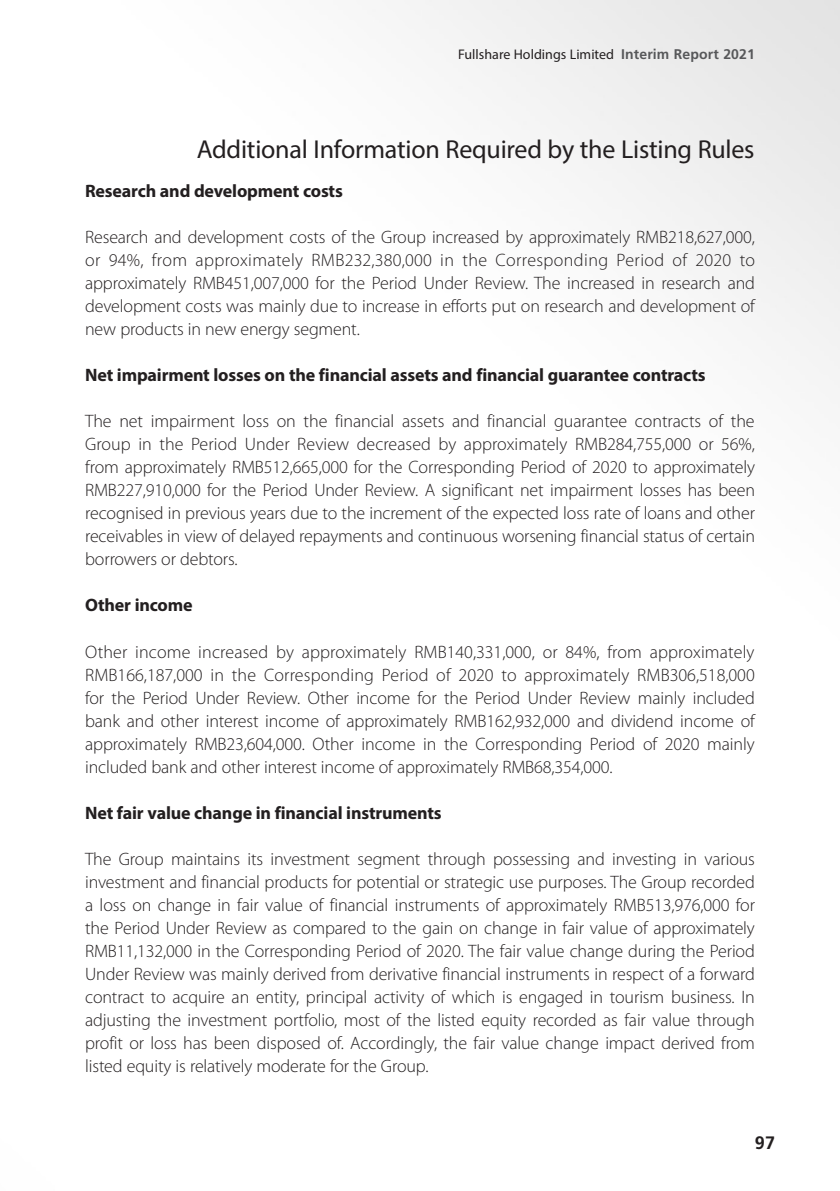
<style>
.page{position:relative;width:840px;height:1191px;background:#fff}
.page>*{position:absolute;margin:0;border:0;box-sizing:border-box;transform-origin:0 0}
.t1{font:26px "Myriad Pro";letter-spacing:-.01em;color:#231f20}
.Body_Text{font:300 18px/23px "Myriad Pro";letter-spacing:-.01em;color:#231f20;text-align:justify}
.Heading_2{font:700 18px "Myriad Pro";letter-spacing:-.01em;color:#231f20}
.t2{font:700 18px "Frutiger LT Std";color:#231f20}
.t3{font:14px "Myriad Pro";color:#231f20}
.s1{font-family:"Frutiger LT Std";font-weight:700;color:#57585a}
</style>
<div class="page">
<p class="t3" style="left:458px;top:46px;width:298px">Fullshare Holdings Limited <span class="s1">Interim Report 2021</span></p>
<h1 class="t1" style="left:197px;top:133px;width:559px">Additional Information Required by the Listing Rules</h1>
<p class="Heading_2" style="left:85px;top:179px;width:259px">Research and development costs</p>
<p class="Body_Text" style="left:85px;top:226px;width:671px">Research and development costs of the Group increased by approximately RMB218,627,000, or 94%, from approximately RMB232,380,000 in the Corresponding Period of 2020 to approximately RMB451,007,000 for the Period Under Review. The increased in research and development costs was mainly due to increase in efforts put on research and development of new products in new energy segment.</p>
<p class="Heading_2" style="left:85px;top:363px;width:621px">Net impairment losses on the financial assets and financial guarantee contracts</p>
<p class="Body_Text" style="left:85px;top:410px;width:671px">The net impairment loss on the financial assets and financial guarantee contracts of the Group in the Period Under Review decreased by approximately RMB284,755,000 or 56%, from approximately RMB512,665,000 for the Corresponding Period of 2020 to approximately RMB227,910,000 for the Period Under Review. A significant net impairment losses has been recognised in previous years due to the increment of the expected loss rate of loans and other receivables in view of delayed repayments and continuous worsening financial status of certain borrowers or debtors.</p>
<p class="Heading_2" style="left:85px;top:593px;width:109px">Other income</p>
<p class="Body_Text" style="left:85px;top:640px;width:671px">Other income increased by approximately RMB140,331,000, or 84%, from approximately RMB166,187,000 in the Corresponding Period of 2020 to approximately RMB306,518,000 for the Period Under Review. Other income for the Period Under Review mainly included bank and other interest income of approximately RMB162,932,000 and dividend income of approximately RMB23,604,000. Other income in the Corresponding Period of 2020 mainly included bank and other interest income of approximately RMB68,354,000.</p>
<p class="Heading_2" style="left:85px;top:800px;width:358px">Net fair value change in financial instruments</p>
<p class="Body_Text" style="left:85px;top:847px;width:671px">The Group maintains its investment segment through possessing and investing in various investment and financial products for potential or strategic use purposes. The Group recorded a loss on change in fair value of financial instruments of approximately RMB513,976,000 for the Period Under Review as compared to the gain on change in fair value of approximately RMB11,132,000 in the Corresponding Period of 2020. The fair value change during the Period Under Review was mainly derived from derivative financial instruments in respect of a forward contract to acquire an entity, principal activity of which is engaged in tourism business. In adjusting the investment portfolio, most of the listed equity recorded as fair value through profit or loss has been disposed of. Accordingly, the fair value change impact derived from listed equity is relatively moderate for the Group.</p>
<p class="t2" style="left:754px;top:1132px;width:22px">97</p>
</div>
